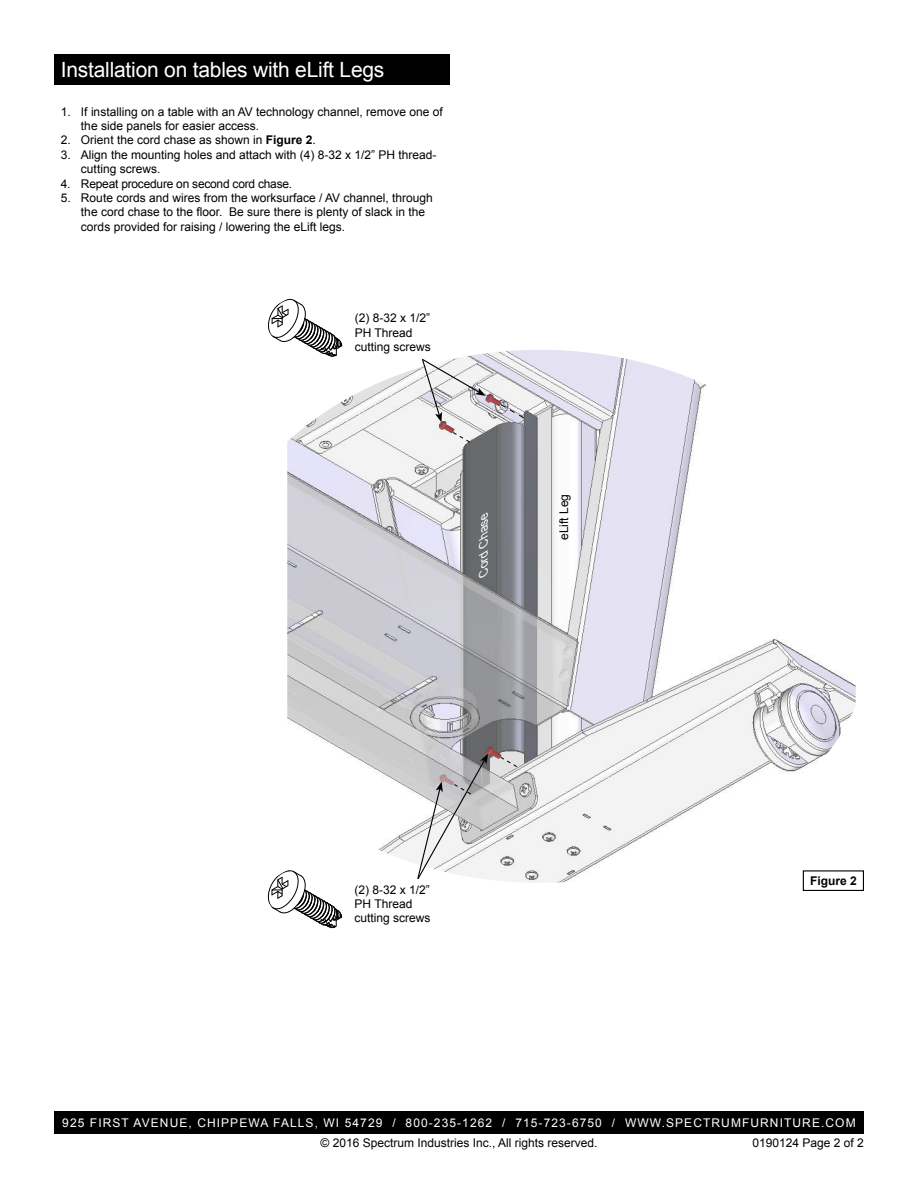
<style>
.page{position:relative;width:918px;height:1188px;background:#fff}
.page>*{position:absolute;margin:0;border:0;box-sizing:border-box;transform-origin:0 0}
.t1{font:21px "Arial";letter-spacing:-.01em;color:#fff}
.t2{font:12px/14.4px "Arial";color:#000}
.t3{font:12px "Arial";letter-spacing:.09em;color:#fff}
.t4{font:12px "Arial";letter-spacing:-.02em;color:#000}
.t5{font:italic 12px "Arial";color:#fff}
.t6{font:700 12px "Arial";color:#000}
.s1{font-weight:700}
</style>
<div class="page">
<img style="left:287px;top:350px;width:569px;height:533px">
<svg style="left:268px;top:299px;width:75px;height:58px"></svg>
<div style="left:59px;top:1111px;width:799px;height:23px;background:#000"></div>
<div style="left:54px;top:54px;width:396px;height:30px;background:#000"></div>
<svg style="left:65px;top:84px;width:323px;height:1px"></svg>
<svg style="left:421px;top:358px;width:65px;height:64px"></svg>
<div style="left:803px;top:871px;width:60px;height:19px;background:#fff"></div>
<div style="left:803px;top:870px;width:61px;height:21px;border:1px solid #000"></div>
<svg style="left:500px;top:403px;width:25px;height:16px"></svg>
<svg style="left:452px;top:431px;width:19px;height:12px"></svg>
<svg style="left:500px;top:756px;width:18px;height:12px"></svg>
<svg style="left:416px;top:754px;width:72px;height:126px"></svg>
<svg style="left:268px;top:871px;width:74px;height:57px"></svg>
<h1 class="t1" style="left:61px;top:56px;width:325px">Installation on tables with eLift Legs</h1>
<p class="t2" style="left:81px;top:104px;width:363px;text-indent:-20px">1. If installing on a table with an AV technology channel, remove one of the side panels for easier access.</p>
<p class="t2" style="left:61px;top:133px;width:257px">2. Orient the cord chase as shown in <span class="s1">Figure 2</span>.</p>
<p class="t2" style="left:81px;top:148px;width:357px;text-indent:-20px">3. Align the mounting holes and attach with (4) 8-32 x 1/2” PH thread&shy;cutting screws.</p>
<p class="t4" style="left:61px;top:176px;width:233px">4. Repeat procedure on second cord chase.</p>
<p class="t2" style="left:81px;top:191px;width:353px;text-indent:-20px">5. Route cords and wires from the worksurface / AV channel, through the cord chase to the floor. Be sure there is plenty of slack in the cords provided for raising / lowering the eLift legs.</p>
<p class="t2" style="left:355px;top:311px;width:78px">(2) 8-32 x 1/2”<br>PH Thread cutting screws</p>
<p class="t5" style="left:476px;top:575px;width:75px;rotate:-90deg">CordChase</p>
<p class="t2" style="left:557px;top:540px;width:48px;rotate:-90deg">eLift Leg</p>
<p class="t2" style="left:355px;top:882px;width:78px">(2) 8-32 x 1/2”<br>PH Thread cutting screws</p>
<p class="t6" style="left:810px;top:873px;width:48px">Figure 2</p>
<p class="t3" style="left:62px;top:1115px;width:795px">925 FIRST AVENUE, CHIPPEWA FALLS, WI 54729 / 800-235-1262 / 715-723-6750 / WWW.SPECTRUMFURNITURE.COM</p>
<p class="t2" style="left:321px;top:1136px;width:278px">© 2016 Spectrum Industries Inc., All rights reserved.</p>
<p class="t2" style="left:753px;top:1136px;width:113px">0190124 Page 2 of 2</p>
</div>
